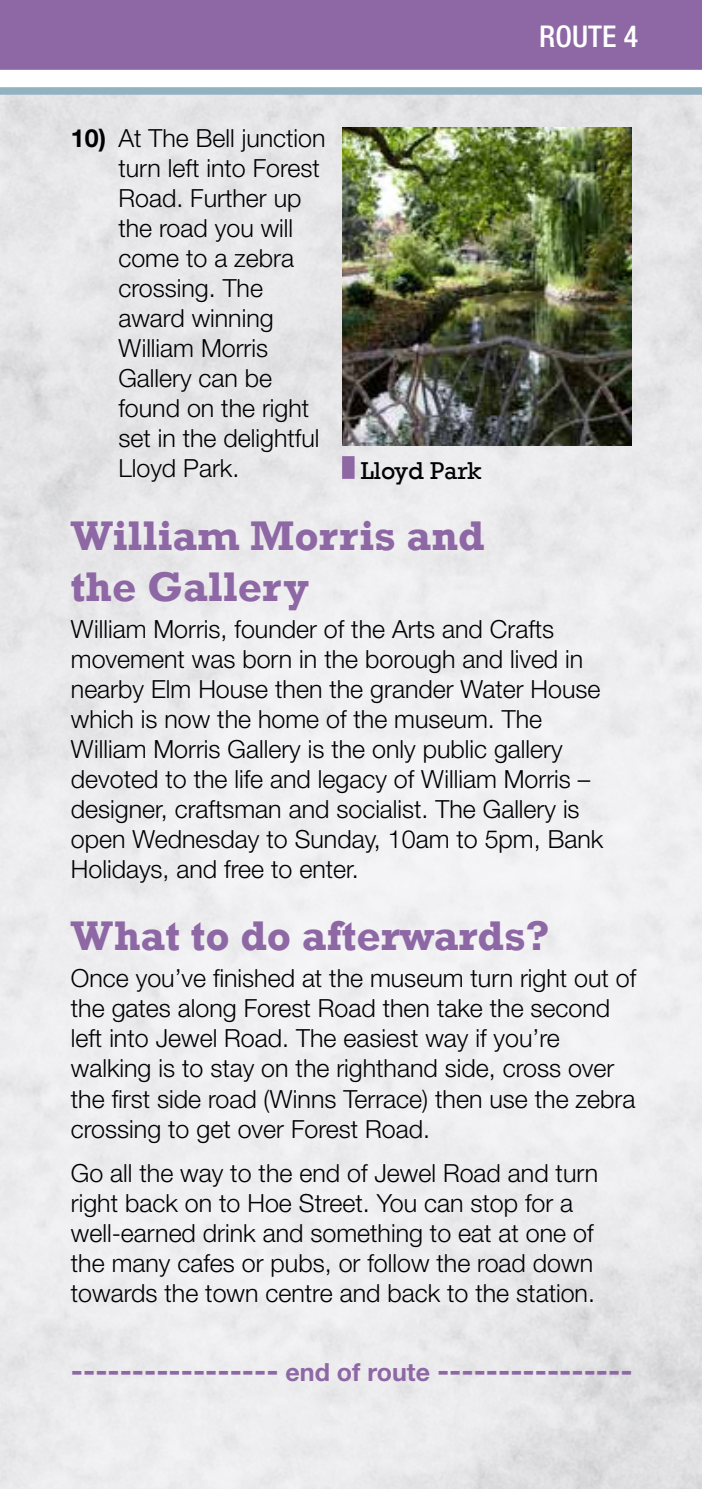
<style>
.page{position:relative;width:702px;height:1489px;background:#fff}
.page>*{position:absolute;margin:0;border:0;box-sizing:border-box;transform-origin:0 0}
.t1{font:700 42.5px/51px "Rockwell";color:#8e67a5}
.t2{font:700 30px "Helvetica Neue LT";color:#8e67a5}
.t3{font:500 condensed 30px "Helvetica Neue LT";color:#fff}
.t4{font:300 25px/30px "Helvetica Neue LT";color:#000}
.t5{font:25px "Rockwell";color:#000}
.s1{font-weight:700}
.s2{font-size:25px}
</style>
<div class="page">
<div style="left:0;top:87px;width:702px;height:1401px;background:#ededee"></div>
<div style="left:0;top:0;width:702px;height:70px;background:#8e67a5"></div>
<div style="left:0;top:87px;width:702px;height:8px;background:#92b2c1"></div>
<img style="left:342px;top:128px;width:289px;height:318px">
<div style="left:342px;top:456px;width:12px;height:23px;background:#8e67a5;border:2px solid #8e67a5"></div>
<p class="t3" style="left:539px;top:19px;width:100px">ROUTE 4</p>
<p class="t4" style="left:118px;top:123px;width:208px;text-indent:-48px"><span class="s1">10)</span> At The Bell junction turn left into Forest<br>Road. Further up the road you will come to a zebra crossing. The award winning<br>William Morris<br>Gallery can be found on the right set in the delightful<br>Lloyd Park.</p>
<h1 class="t1" style="left:71px;top:510px;width:415px">William Morris and the Gallery</h1>
<p class="t4" style="left:71px;top:613px;width:534px">William Morris, founder of the Arts and Crafts movement was born in the borough and lived in nearby Elm House then the grander Water House which is now the home of the museum. The William Morris Gallery is the only public gallery devoted to the life and legacy of William Morris – designer, craftsman and socialist. The Gallery is open Wednesday to Sunday, 10am to 5pm, Bank Holidays, and free to enter.</p>
<h1 class="t1" style="left:71px;top:910px;width:480px">What to do afterwards?</h1>
<p class="t4" style="left:71px;top:962px;width:567px">Once you’ve finished at the museum turn right out of the gates along Forest Road then take the second left into Jewel Road. The easiest way if you’re walking is to stay on the righthand side, cross over the first side road (Winns Terrace) then use the zebra crossing to get over Forest Road.</p>
<p class="t4" style="left:71px;top:1157px;width:529px">Go all the way to the end of Jewel Road and turn right back on to Hoe Street. You can stop for a well-earned drink and something to eat at one of the many cafes or pubs, or follow the road down towards the town centre and back to the station.</p>
<p class="t5" style="left:361px;top:456px;width:122px">Lloyd Park</p>
<p class="t2" style="left:71px;top:1351px;width:563px">----------------- <span class="s2">end of route</span> ----------------</p>
</div>
